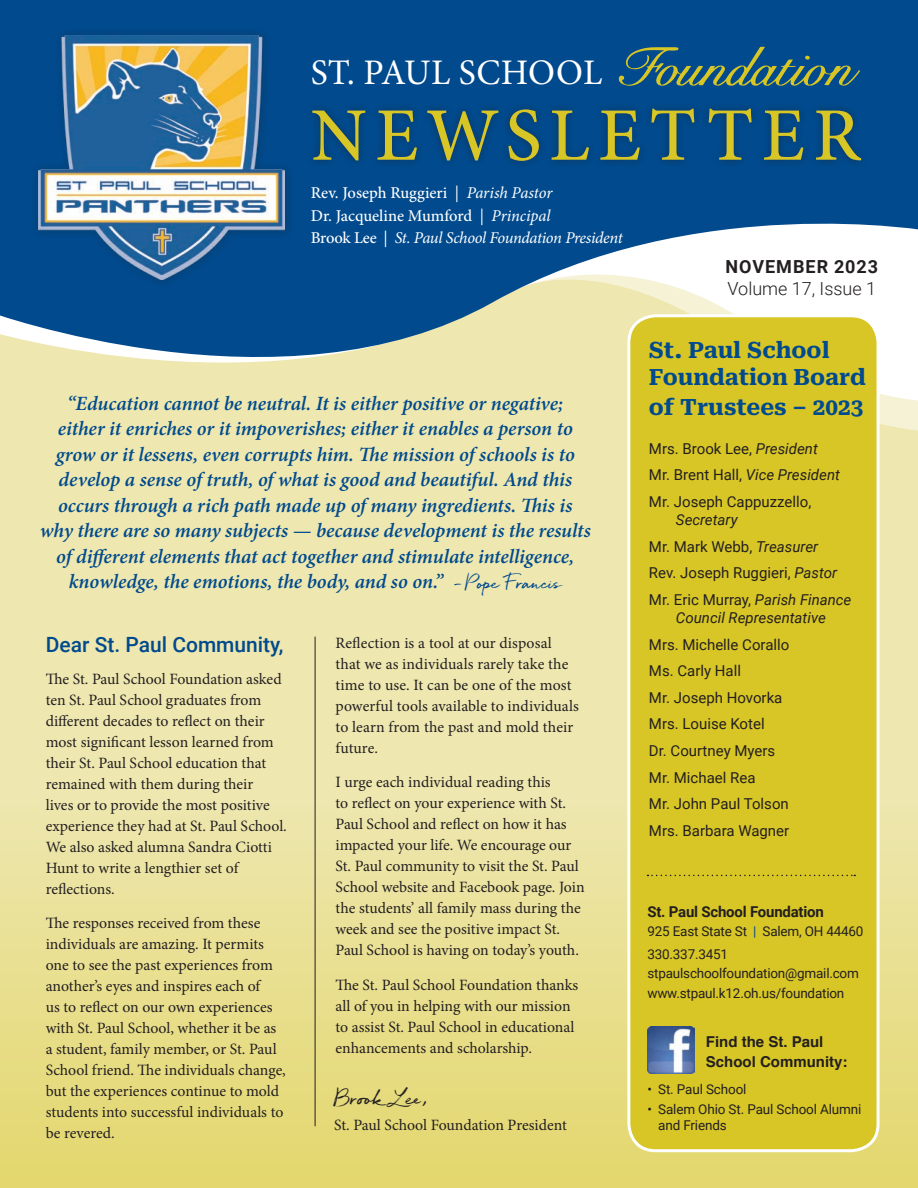
<style>
.page{position:relative;width:918px;height:1188px;background:#fff}
.page>*{position:absolute;margin:0;border:0;box-sizing:border-box;transform-origin:0 0}
.t1{font:500 75.6px "Minion Pro";letter-spacing:.11em;color:#d8c626}
.t2{font:36px "Minion Pro";color:#fff}
.t3{font:700 22.5px/27px "Roboto Serif";color:#004a8d}
.t4{font:500 21px "Roboto";color:#004a8d}
.t5{font:italic 600 20.25px/25.5px "Minion Pro";letter-spacing:-.005em;color:#004a8d;text-align:center}
.t6{font:300 18px "Roboto";color:#231f20}
.t7{font:700 18px "Roboto";letter-spacing:.055em;color:#231f20}
.t8{font:18px "Quickbrush";color:#231f20}
.t9{font:italic 16.5px/22.5px "Minion Pro";letter-spacing:-.025em;color:#fff}
.t10{font:15.75px/21px "Minion Pro";color:#231f20}
.t11{font:15px/26.7px "Roboto";color:#231f20}
.t12{font:700 15px/19.8px "Helvetica";color:#231f20}
.t13{font:700 15px "Roboto";letter-spacing:-.015em;color:#231f20}
.t14{font:italic 15px "Roboto";color:#231f20}
.t15{font:13.5px/16.5px "Roboto";letter-spacing:-.015em;color:#231f20}
.s1{font-weight:500;font-style:normal}
.s2{font-style:normal}
.s3{font-family:"Quickbrush";font-weight:400;font-style:normal;font-size:16.5px}
.s4{font-size:25.5px}
.s5{font-style:italic}
.s6{color:#004a8d}
</style>
<div class="page">
<div style="left:0;top:207px;width:918px;height:981px;background:#eee7af"></div>
<div style="left:0;top:802px;width:918px;height:386px;background:linear-gradient(to bottom,#ede6ae,#e3d76d)"></div>
<svg style="left:0;top:0;width:918px;height:420px;fill:#004a8d"></svg>
<div style="left:305px;top:102px;width:564px;height:67px;background:#231f20;opacity:.5"></div>
<div style="left:31px;top:27px;width:264px;height:263px;background:#004a8d"></div>
<img style="left:39px;top:35px;width:246px;height:245px">
<div style="left:629px;top:316px;width:249px;height:835px;background:#d8c626;border-radius:27px"></div>
<div style="left:627px;top:314px;width:253px;height:838px;border:3px solid #fff;border-radius:27px"></div>
<img style="left:648px;top:1026px;width:47px;height:48px">
<svg style="left:647px;top:875px;width:208px;height:1px"></svg>
<hr style="left:315px;top:637px;width:1px;height:489px;background:#231f20">
<svg style="left:619px;top:47px;width:241px;height:39px;background:#306575"></svg>
<h2 class="t2" style="left:311px;top:49px;width:293px">ST. PAUL SCHOOL</h2>
<h1 class="t1" style="left:311px;top:84px;width:551px">NEWSLETTER</h1>
<p class="t9" style="left:311px;top:181px;width:314px"><span class="s1">Rev. Joseph Ruggieri</span> <span class="s2">|</span> Parish Pastor<br><span class="s1">Dr. Jacqueline Mumford</span> <span class="s2">|</span> Principal<br><span class="s1">Brook Lee</span> <span class="s2">|</span> St. Paul School Foundation President</p>
<p class="t5" style="left:40px;top:391px;width:552px">“Education cannot be neutral. It is either positive or negative;<br>either it enriches or it impoverishes; either it enables a person to grow or it lessens, even corrupts him. The mission of schools is to develop a sense of truth, of what is good and beautiful. And this occurs through a rich path made up of many ingredients. This is why there are so many subjects — because development is the results of different elements that act together and stimulate intelligence, knowledge, the emotions, the body, and so on.” <span class="s3">-Pope Francis</span></p>
<h3 class="t4" style="left:46px;top:630px;width:239px">Dear St. Paul Community,</h3>
<p class="t10" style="left:46px;top:668px;width:243px">The St. Paul School Foundation asked ten St. Paul School graduates from different decades to reflect on their most significant lesson learned from their St. Paul School education that remained with them during their<br>lives or to provide the most positive experience they had at St. Paul School.<br>We also asked alumna Sandra Ciotti Hunt to write a lengthier set of reflections.</p>
<p class="t10" style="left:46px;top:913px;width:242px">The responses received from these individuals are amazing. It permits one to see the past experiences from another’s eyes and inspires each of<br>us to reflect on our own experiences with St. Paul School, whether it be as a student, family member, or St. Paul School friend. The individuals change, but the experiences continue to mold students into successful individuals to be revered.</p>
<p class="t10" style="left:336px;top:633px;width:245px">Reflection is a tool at our disposal that we as individuals rarely take the time to use. It can be one of the most powerful tools available to individuals to learn from the past and mold their future.</p>
<p class="t10" style="left:336px;top:772px;width:251px">I urge each individual reading this<br>to reflect on your experience with St.<br>Paul School and reflect on how it has impacted your life. We encourage our St. Paul community to visit the St. Paul School website and Facebook page. Join the students’ all family mass during the week and see the positive impact St.<br>Paul School is having on today’s youth.</p>
<p class="t10" style="left:336px;top:974px;width:244px">The St. Paul School Foundation thanks all of you in helping with our mission to assist St. Paul School in educational enhancements and scholarship.</p>
<p class="t8" style="left:334px;top:1087px;width:96px">Brook Lee<span class="s4">,</span></p>
<p class="t10" style="left:334px;top:1114px;width:234px">St. Paul School Foundation President</p>
<p class="t7" style="left:726px;top:254px;width:154px">NOVEMBER 2023</p>
<p class="t6" style="left:728px;top:276px;width:150px">Volume 17, Issue 1</p>
<h3 class="t3" style="left:649px;top:335px;width:218px">St. Paul School<br>Foundation Board</h3>
<h3 class="t3" style="left:649px;top:392px;width:216px">of Trustees – 2023</h3>
<p class="t11" style="left:649px;top:434px;width:192px">Mrs. Brook Lee, <span class="s5">President<br></span>Mr. Brent Hall, <span class="s5">Vice President<br></span>Mr. Joseph Cappuzzello,</p>
<p class="t11" style="left:649px;top:506px;width:204px;text-indent:27px"><span class="s5">Secretary<br></span>Mr. Mark Webb, <span class="s5">Treasurer<br></span>Rev. Joseph Ruggieri, <span class="s5">Pastor<br></span>Mr. Eric Murray, <span class="s5">Parish Finance</span></p>
<p class="t14" style="left:676px;top:607px;width:151px">Council Representative</p>
<p class="t11" style="left:649px;top:630px;width:142px">Mrs. Michelle Corallo<br>Ms. Carly Hall<br>Mr. Joseph Hovorka<br>Mrs. Louise Kotel<br>Dr. Courtney Myers<br>Mr. Michael Rea<br>Mr. John Paul Tolson<br>Mrs. Barbara Wagner</p>
<p class="t13" style="left:647px;top:901px;width:178px">St. Paul School Foundation</p>
<p class="t15" style="left:647px;top:920px;width:218px;line-height:22.6px">925 East State St <span class="s6">|</span> Salem, OH 44460<br>330.337.3451</p>
<p class="t15" style="left:647px;top:963px;width:213px;line-height:19.5px">stpaulschoolfoundation@gmail.com www.stpaul.k12.oh.us/foundation</p>
<p class="t12" style="left:706px;top:1032px;width:143px">Find the St. Paul<br>School Community:</p>
<p class="t15" style="left:648px;top:1080px;width:100px">• St. Paul School</p>
<p class="t15" style="left:658px;top:1100px;width:205px;text-indent:-11px">• Salem Ohio St. Paul School Alumni and Friends</p>
</div>
